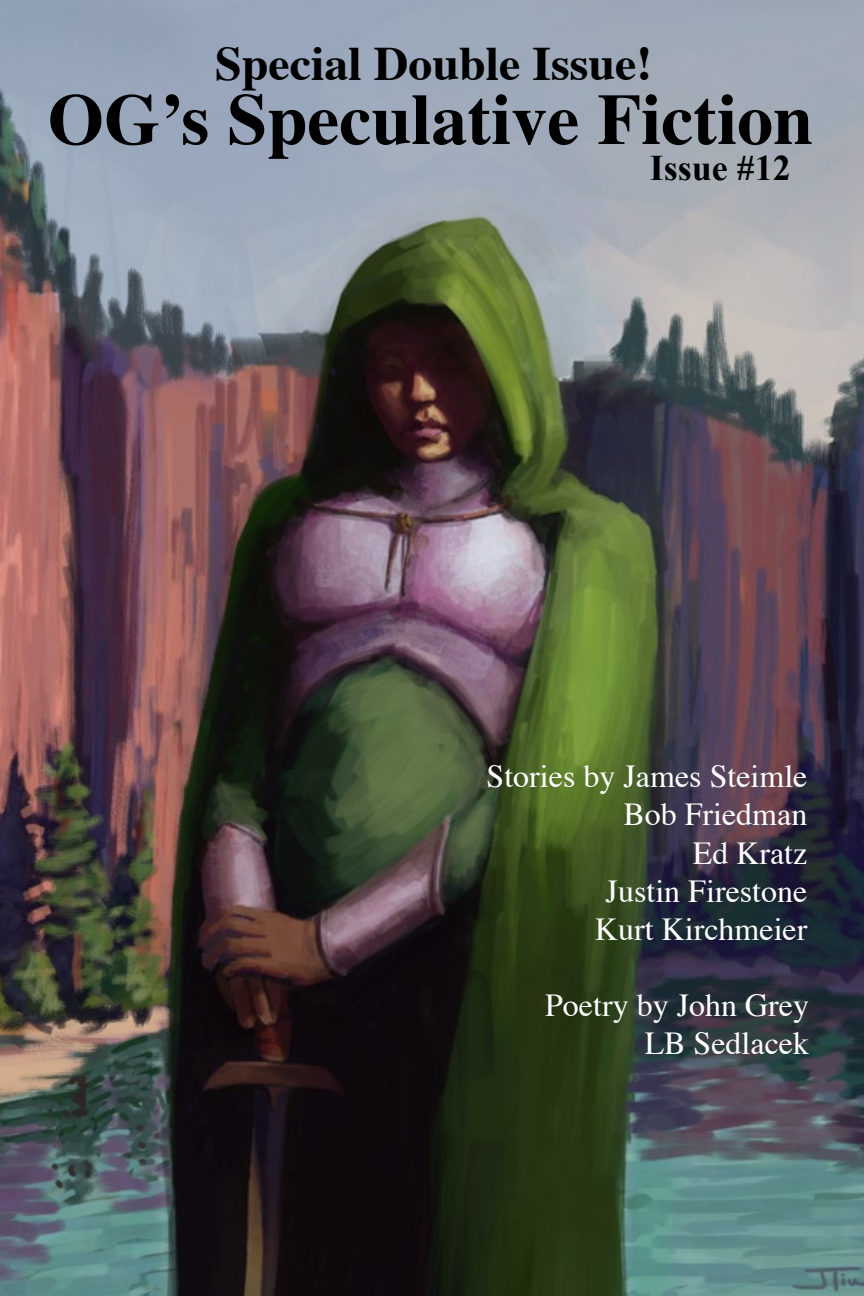
<style>
.page{position:relative;width:864px;height:1296px;background:#fff}
.page>*{position:absolute;margin:0;border:0;box-sizing:border-box;transform-origin:0 0}
.t1{font:700 72px "Times";color:#000}
.t2{font:700 48px "Times";color:#000}
.t3{font:700 36px "Times New Roman";color:#000}
.t4{font:32px/38.4px "Times";color:#fff;text-align:right}
</style>
<div class="page">
<img style="left:0;top:0;width:864px;height:1296px">
<h2 class="t2" style="left:215px;top:18px;width:439px">Special Double Issue!</h2>
<h1 class="t1" style="left:48px;top:51px;width:767px">OG’s Speculative Fiction</h1>
<p class="t3" style="left:650px;top:147px;width:143px">Issue #12</p>
<p class="t4" style="left:487px;top:754px;width:322px">Stories by James Steimle<br>Bob Friedman<br>Ed Kratz<br>Justin Firestone<br>Kurt Kirchmeier</p>
<p class="t4" style="left:545px;top:983px;width:266px">Poetry by John Grey<br>LB Sedlacek</p>
</div>
